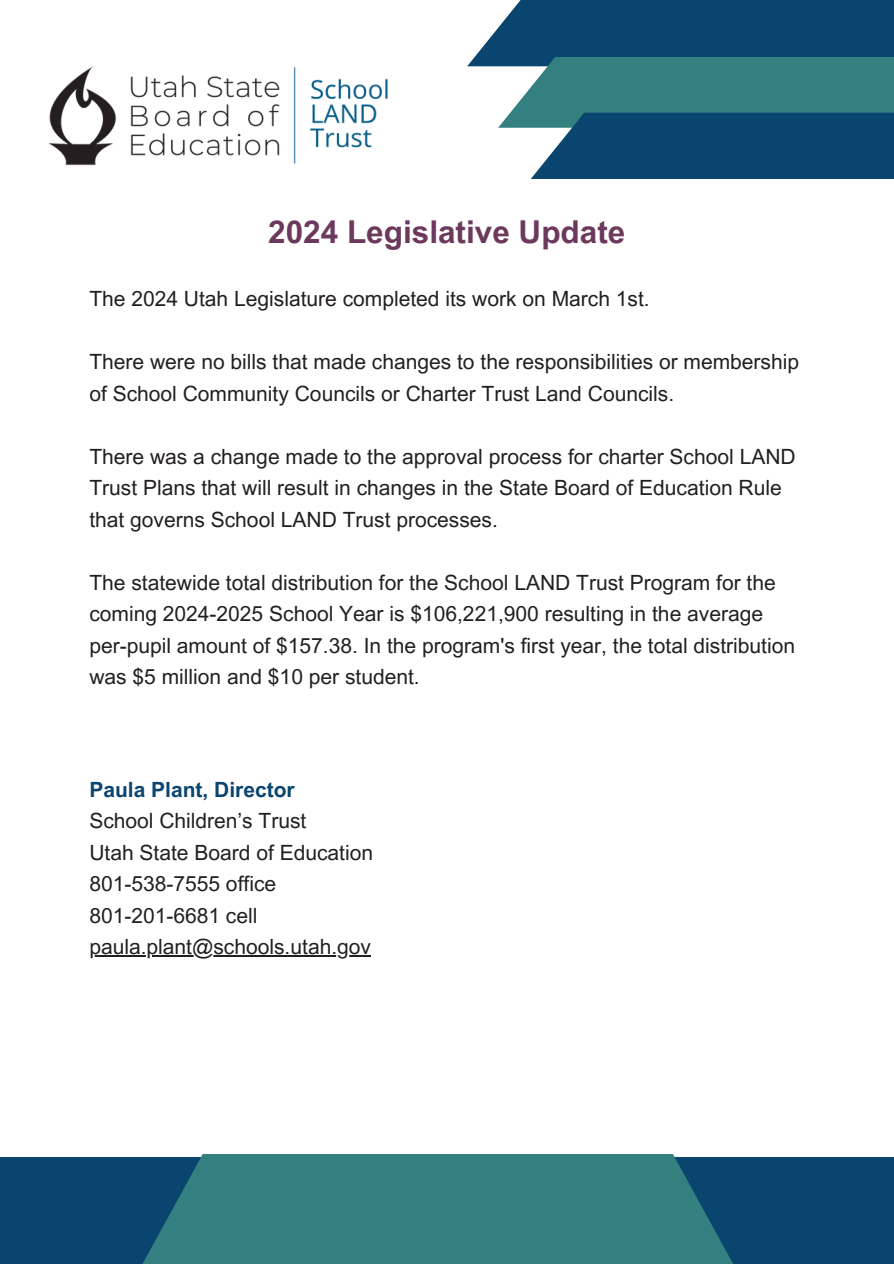
<style>
.page{position:relative;width:894px;height:1264px;background:#fff}
.page>*{position:absolute;margin:0;border:0;box-sizing:border-box;transform-origin:0 0}
.t1{font:700 31.5px "Arial MT Pro";color:#6c395c}
.t2{font:21px/31.5px "Arial MT Pro";color:#231f20}
.t3{font:700 21px "Arial MT Pro";color:#09456e}
</style>
<div class="page">
<div style="left:0;top:1157px;width:893px;height:106px;background:#09456e"></div>
<svg style="left:143px;top:1154px;width:590px;height:109px;background:#307a7e"></svg>
<img style="left:49px;top:65px;width:339px;height:101px">
<hr style="left:89px;top:955px;width:282px;height:1px;background:#231f20">
<svg style="left:467px;top:0;width:426px;height:179px;background:#336c84"></svg>
<h1 class="t1" style="left:268px;top:220px;width:358px">2024 Legislative Update</h1>
<p class="t2" style="left:89px;top:285px;width:561px">The 2024 Utah Legislature completed its work on March 1st.</p>
<p class="t2" style="left:89px;top:348px;width:711px">There were no bills that made changes to the responsibilities or membership of School Community Councils or Charter Trust Land Councils.</p>
<p class="t2" style="left:89px;top:443px;width:707px">There was a change made to the approval process for charter School LAND<br>Trust Plans that will result in changes in the State Board of Education Rule that governs School LAND Trust processes.</p>
<p class="t2" style="left:89px;top:569px;width:707px">The statewide total distribution for the School LAND Trust Program for the coming 2024-2025 School Year is $106,221,900 resulting in the average per-pupil amount of $157.38. In the program's first year, the total distribution was $5 million and $10 per student.</p>
<p class="t3" style="left:89px;top:781px;width:207px">Paula Plant, Director</p>
<p class="t2" style="left:89px;top:807px;width:218px">School Children’s Trust</p>
<p class="t2" style="left:89px;top:839px;width:285px">Utah State Board of Education</p>
<p class="t2" style="left:89px;top:870px;width:188px">801-538-7555 office</p>
<p class="t2" style="left:89px;top:902px;width:169px">801-201-6681 cell</p>
<p class="t2" style="left:89px;top:933px;width:283px">paula.plant@schools.utah.gov</p>
</div>
